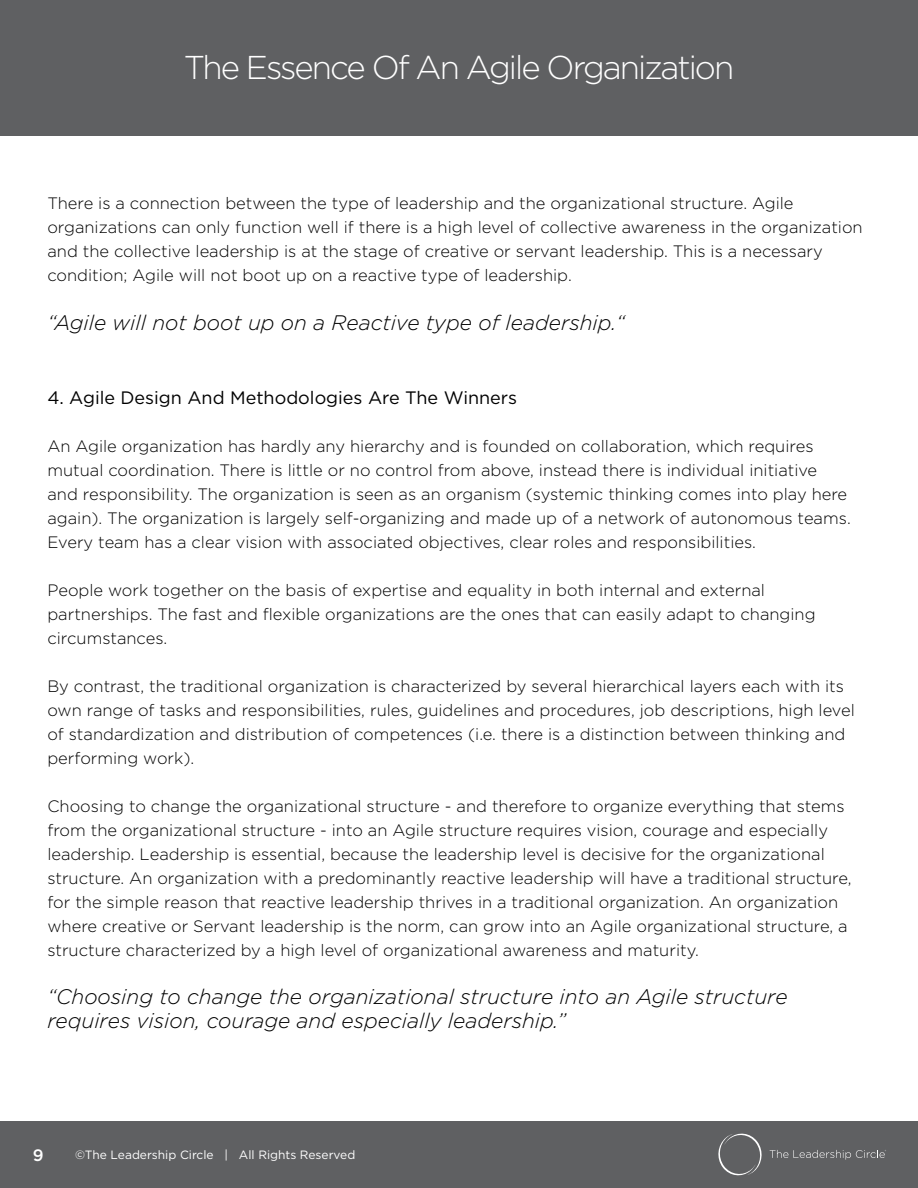
<style>
.page{position:relative;width:918px;height:1188px;background:#fff}
.page>*{position:absolute;margin:0;border:0;box-sizing:border-box;transform-origin:0 0}
.t1{font:300 33px "Gotham";letter-spacing:-.06em;color:#fff}
.t2{font:italic 300 21px/24px "Gotham";color:#000}
.t3{font:18px "Gotham";color:#000}
.t4{font:300 16.5px/24px "Gotham";color:#000}
.t5{font:500 16.5px "Gotham";color:#fff}
.t6{font:12px "Gotham";color:#fff}
</style>
<div class="page">
<div style="left:0;top:0;width:918px;height:136px;background:#5f6062"></div>
<div style="left:0;top:1121px;width:918px;height:67px;background:#5f6062"></div>
<svg style="left:718px;top:1133px;width:44px;height:43px"></svg>
<svg style="left:770px;top:1150px;width:116px;height:10px"></svg>
<h1 class="t1" style="left:184px;top:47px;width:552px">The Essence Of An Agile Organization</h1>
<p class="t4" style="left:47px;top:190px;width:817px">There is a connection between the type of leadership and the organizational structure. Agile organizations can only function well if there is a high level of collective awareness in the organization and the collective leadership is at the stage of creative or servant leadership. This is a necessary condition; Agile will not boot up on a reactive type of leadership.</p>
<p class="t2" style="left:47px;top:310px;width:579px">“Agile will not boot up on a Reactive type of leadership.“</p>
<p class="t3" style="left:47px;top:386px;width:471px">4. Agile Design And Methodologies Are The Winners</p>
<p class="t4" style="left:47px;top:434px;width:805px">An Agile organization has hardly any hierarchy and is founded on collaboration, which requires mutual coordination. There is little or no control from above, instead there is individual initiative and responsibility. The organization is seen as an organism (systemic thinking comes into play here again). The organization is largely self-organizing and made up of a network of autonomous teams.<br>Every team has a clear vision with associated objectives, clear roles and responsibilities.</p>
<p class="t4" style="left:47px;top:578px;width:770px">People work together on the basis of expertise and equality in both internal and external partnerships. The fast and flexible organizations are the ones that can easily adapt to changing circumstances.</p>
<p class="t4" style="left:47px;top:674px;width:809px">By contrast, the traditional organization is characterized by several hierarchical layers each with its own range of tasks and responsibilities, rules, guidelines and procedures, job descriptions, high level of standardization and distribution of competences (i.e. there is a distinction between thinking and performing work).</p>
<p class="t4" style="left:47px;top:794px;width:806px">Choosing to change the organizational structure - and therefore to organize everything that stems from the organizational structure - into an Agile structure requires vision, courage and especially leadership. Leadership is essential, because the leadership level is decisive for the organizational structure. An organization with a predominantly reactive leadership will have a traditional structure, for the simple reason that reactive leadership thrives in a traditional organization. An organization where creative or Servant leadership is the norm, can grow into an Agile organizational structure, a structure characterized by a high level of organizational awareness and maturity.</p>
<p class="t2" style="left:47px;top:984px;width:742px">“Choosing to change the organizational structure into an Agile structure requires vision, courage and especially leadership.”</p>
<p class="t5" style="left:33px;top:1144px;width:12px">9</p>
<p class="t6" style="left:75px;top:1147px;width:282px">©The Leadership Circle | All Rights Reserved</p>
</div>
